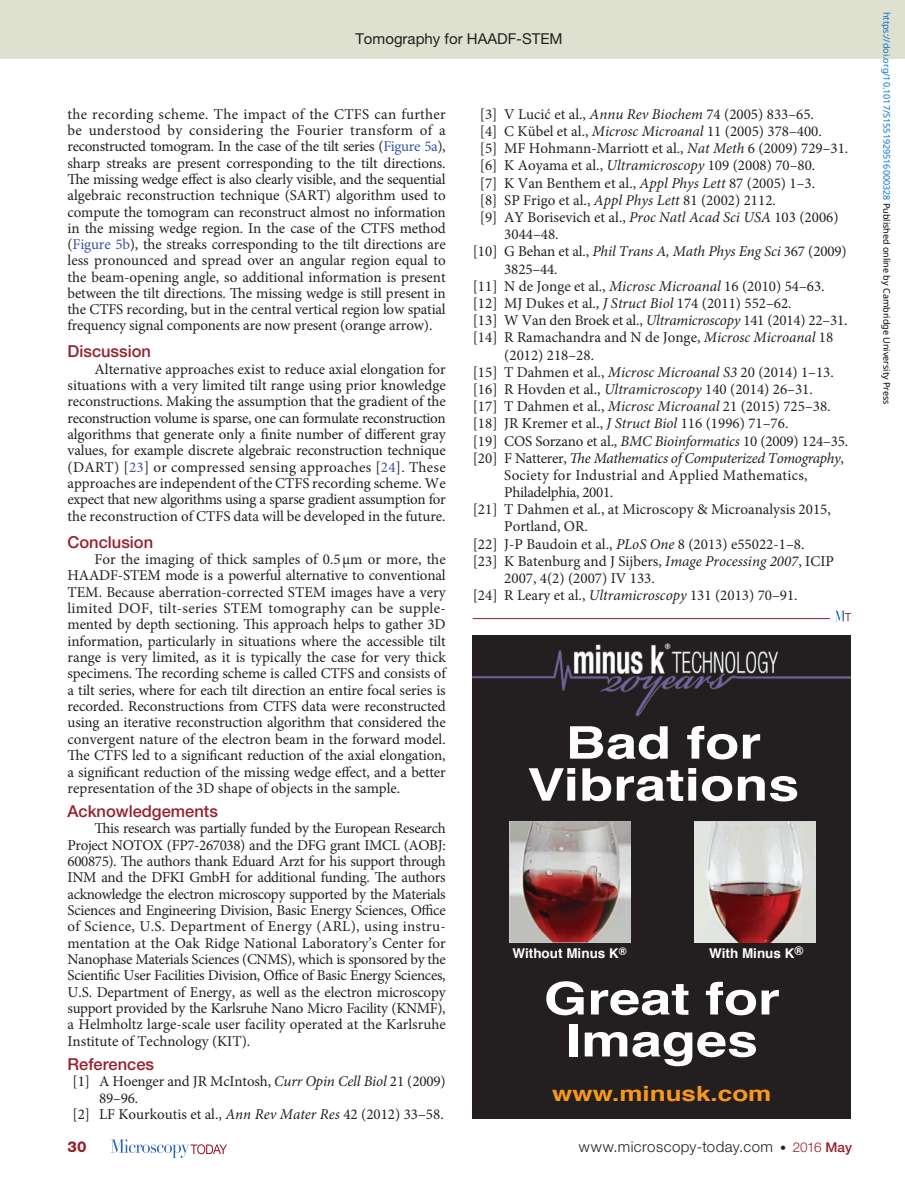
<style>
.page{position:relative;width:905px;height:1188px;background:#fff}
.page>*{position:absolute;margin:0;border:0;box-sizing:border-box;transform-origin:0 0}
.t1{font:700 45px/42px "Helvetica";color:#fff;text-align:center;scale:1.24 1}
.t2{font:700 21px "Helvetica";color:#f7981d;scale:1.24 1}
.pSec1ttl{font:500 16.5px "Helvetica Neue LT Std";color:#98212a}
.pAckTitle{font:500 16.5px "Helvetica Neue LT Std";color:#98212a}
.pRefTitle{font:500 16.5px "Helvetica Neue LT Std";color:#98212a}
.pFirstpara{font:15px/16.4px "Minion Pro";color:#231f20;text-align:justify}
.pReference1{font:15px/17.2px "Minion Pro";color:#231f20}
.pPara{font:15px/16.2px "Minion Pro";letter-spacing:-.01em;color:#231f20;text-align:justify}
.pAckpara{font:15px/16.4px "Minion Pro";color:#231f20;text-align:justify}
.pReference1-2{font:15px/17.2px "Minion Pro";letter-spacing:.02em;color:#231f20}
.pReference1Last{font:15px "Minion Pro";color:#231f20}
.t3{font:300 15px "Helvetica Neue LT Std";letter-spacing:.03em;color:#231f20}
.t4{font:15px "Helvetica Neue LT Std";color:#231f20}
.t5{font:800 15px "Helvetica Neue LT Std";color:#98212a}
.t6{font:700 13.5px "Helvetica";color:#fff}
.t7{font:9px "Noto Sans";color:#0172cf}
.s1{color:#3a53a3}
.s2{font-style:italic}
.s3{font-size:12px}
.s4{font-size:13.5px;color:#98212a}
.s5{font-weight:500;font-size:13.5px;color:#98212a}
.s6{color:#000}
</style>
<div class="page">
<div style="left:0;top:0;width:904px;height:58px;background:#dfe1d0"></div>
<svg style="left:111px;top:1139px;width:116px;height:19px"></svg>
<hr style="left:472px;top:618px;width:358px;height:1px;background:#98212a">
<svg style="left:836px;top:611px;width:14px;height:10px"></svg>
<div style="left:472px;top:636px;width:378px;height:483px;background:#231f20"></div>
<img style="left:509px;top:822px;width:122px;height:121px">
<img style="left:694px;top:822px;width:121px;height:121px">
<img style="left:472px;top:643px;width:378px;height:74px">
<p class="t4" style="left:355px;top:30px;width:209px">Tomography for HAADF-STEM</p>
<p class="pPara" style="left:68px;top:106px;width:380px">the recording scheme. The impact of the CTFS can further be understood by considering the Fourier transform of a reconstructed tomogram. In the case of the tilt series (<span class="s1">Figure 5a</span>), sharp streaks are present corresponding to the tilt directions.<br>The missing wedge effect is also clearly visible, and the sequential algebraic reconstruction technique (SART) algorithm used to compute the tomogram can reconstruct almost no information in the missing wedge region. In the case of the CTFS method (<span class="s1">Figure 5b</span>), the streaks corresponding to the tilt directions are less pronounced and spread over an angular region equal to the beam-opening angle, so additional information is present between the tilt directions. The missing wedge is still present in the CTFS recording, but in the central vertical region low spatial frequency signal components are now present (orange arrow).</p>
<p class="pSec1ttl" style="left:68px;top:342px;width:85px">Discussion</p>
<p class="pFirstpara" style="left:68px;top:361px;width:380px;text-indent:27px">Alternative approaches exist to reduce axial elongation for situations with a very limited tilt range using prior knowledge reconstructions. Making the assumption that the gradient of the reconstruction volume is sparse, one can formulate reconstruction algorithms that generate only a finite number of different gray values, for example discrete algebraic reconstruction technique (DART) [<span class="s1">23</span>] or compressed sensing approaches [<span class="s1">24</span>]. These approaches are independent of the CTFS recording scheme. We expect that new algorithms using a sparse gradient assumption for the reconstruction of CTFS data will be developed in the future.</p>
<p class="pSec1ttl" style="left:68px;top:532px;width:87px">Conclusion</p>
<p class="pFirstpara" style="left:68px;top:551px;width:380px;text-indent:27px">For the imaging of thick samples of 0.5µm or more, the HAADF-STEM mode is a powerful alternative to conventional TEM. Because aberration-corrected STEM images have a very limited DOF, tilt-series STEM tomography can be supple&shy;mented by depth sectioning. This approach helps to gather 3D information, particularly in situations where the accessible tilt range is very limited, as it is typically the case for very thick specimens. The recording scheme is called CTFS and consists of a tilt series, where for each tilt direction an entire focal series is recorded. Reconstructions from CTFS data were reconstructed using an iterative reconstruction algorithm that considered the convergent nature of the electron beam in the forward model.<br>The CTFS led to a significant reduction of the axial elongation, a significant reduction of the missing wedge effect, and a better representation of the 3D shape of objects in the sample.</p>
<p class="pAckTitle" style="left:68px;top:801px;width:152px">Acknowledgements</p>
<p class="pAckpara" style="left:68px;top:820px;width:380px;text-indent:27px">This research was partially funded by the European Research Project NOTOX (FP7-267038) and the DFG grant IMCL (AOBJ:<br>600875). The authors thank Eduard Arzt for his support through INM and the DFKI GmbH for additional funding. The authors acknowledge the electron microscopy supported by the Materials Sciences and Engineering Division, Basic Energy Sciences, Office of Science, U.S. Department of Energy (ARL), using instru&shy;mentation at the Oak Ridge National Laboratory’s Center for Nanophase Materials Sciences (CNMS), which is sponsored by the Scientific User Facilities Division, Office of Basic Energy Sciences, U.S. Department of Energy, as well as the electron microscopy support provided by the Karlsruhe Nano Micro Facility (KNMF), a Helmholtz large-scale user facility operated at the Karlsruhe Institute of Technology (KIT).</p>
<p class="pRefTitle" style="left:68px;top:1054px;width:88px">References</p>
<p class="pReference1" style="left:99px;top:1073px;width:348px;line-height:16.5px;text-indent:-27px">[1] A Hoenger and JR McIntosh, <span class="s2">Curr Opin Cell Biol</span> 21 (2009)<br>89–96.</p>
<p class="pReference1" style="left:72px;top:1106px;width:373px">[2] LF Kourkoutis et al., <span class="s2">Ann Rev Mater Res</span> 42 (2012) 33–58.</p>
<p class="pReference1" style="left:480px;top:106px;width:335px">[3] V Lucić et al., <span class="s2">Annu Rev Biochem</span> 74 (2005) 833–65.</p>
<p class="pReference1" style="left:480px;top:123px;width:343px">[4] C Kübel et al., <span class="s2">Microsc Microanal</span> 11 (2005) 378–400.</p>
<p class="pReference1" style="left:480px;top:140px;width:370px">[5] MF Hohmann-Marriott et al., <span class="s2">Nat Meth</span> 6 (2009) 729–31.</p>
<p class="pReference1" style="left:480px;top:157px;width:337px">[6] K Aoyama et al., <span class="s2">Ultramicroscopy</span> 109 (2008) 70–80.</p>
<p class="pReference1" style="left:480px;top:174px;width:337px">[7] K Van Benthem et al., <span class="s2">Appl Phys Lett</span> 87 (2005) 1–3.</p>
<p class="pReference1" style="left:480px;top:192px;width:297px">[8] SP Frigo et al., <span class="s2">Appl Phys Lett</span> 81 (2002) 2112.</p>
<p class="pReference1" style="left:504px;top:209px;width:336px;text-indent:-24px">[9] AY Borisevich et al., <span class="s2">Proc Natl Acad Sci USA</span> 103 (2006)<br>3044–48.</p>
<p class="pReference1" style="left:504px;top:243px;width:344px;text-indent:-32px">[10] G Behan et al., <span class="s2">Phil Trans A, Math Phys Eng Sci</span> 367 (2009)<br>3825–44.</p>
<p class="pReference1" style="left:472px;top:277px;width:353px">[11] N de Jonge et al., <span class="s2">Microsc Microanal</span> 16 (2010) 54–63.</p>
<p class="pReference1" style="left:472px;top:295px;width:320px">[12] MJ Dukes et al., <span class="s2">J Struct Biol</span> 174 (2011) 552–62.</p>
<p class="pReference1" style="left:472px;top:312px;width:376px">[13] W Van den Broek et al., <span class="s2">Ultramicroscopy</span> 141 (2014) 22–31.</p>
<p class="pReference1" style="left:504px;top:329px;width:330px;text-indent:-32px">[14] R Ramachandra and N de Jonge, <span class="s2">Microsc Microanal</span> 18 (2012) 218–28.</p>
<p class="pReference1" style="left:472px;top:363px;width:362px">[15] T Dahmen et al., <span class="s2">Microsc Microanal S3</span> 20 (2014) 1–13.</p>
<p class="pReference1" style="left:472px;top:381px;width:341px">[16] R Hovden et al., <span class="s2">Ultramicroscopy</span> 140 (2014) 26–31.</p>
<p class="pReference1" style="left:472px;top:398px;width:359px">[17] T Dahmen et al., <span class="s2">Microsc Microanal</span> 21 (2015) 725–38.</p>
<p class="pReference1" style="left:472px;top:415px;width:317px">[18] JR Kremer et al., <span class="s2">J Struct Biol</span> 116 (1996) 71–76.</p>
<p class="pReference1" style="left:472px;top:432px;width:377px">[19] COS Sorzano et al., <span class="s2">BMC Bioinformatics</span> 10 (2009) 124–35.</p>
<p class="pReference1-2" style="left:504px;top:449px;width:341px;text-indent:-32px">[20] F Natterer, <span class="s2">The Mathematics of Computerized Tomography</span>,<br>Society for Industrial and Applied Mathematics,<br>Philadelphia, 2001.</p>
<p class="pReference1" style="left:504px;top:501px;width:328px;text-indent:-32px">[21] T Dahmen et al., at Microscopy &amp; Microanalysis 2015,<br>Portland, OR.</p>
<p class="pReference1" style="left:472px;top:535px;width:333px">[22] J-P Baudoin et al., <span class="s2">PLoS One</span> 8 (2013) e55022-1–8.</p>
<p class="pReference1" style="left:504px;top:553px;width:331px;text-indent:-32px">[23] K Batenburg and J Sijbers, <span class="s2">Image Processing 2007</span>, ICIP<br>2007, 4(2) (2007) IV 133.</p>
<p class="pReference1Last" style="left:472px;top:585px;width:326px">[24] R Leary et al., <span class="s2">Ultramicroscopy</span> 131 (2013) 70–91.</p>
<p class="t1" style="left:527px;top:722px;width:221px">Bad for<br>Vibrations</p>
<p class="t6" style="left:512px;top:943px;width:116px">Without Minus K<sup>®</sup></p>
<p class="t6" style="left:709px;top:943px;width:96px">With Minus K<sup>®</sup></p>
<p class="t1" style="left:544px;top:978px;width:192px">Great for<br>Images</p>
<p class="t2" style="left:552px;top:1076px;width:178px">www.minusk.com</p>
<p class="t5" style="left:68px;top:1138px;width:21px">30</p>
<p class="t3" style="left:578px;top:1137px;width:275px">www.microscopy-today.com <span class="s3">•</span> <span class="s4">2016</span> <span class="s5">May</span></p>
<p class="t7" style="left:893px;top:12px;width:394px;rotate:90deg">https://doi.org/10.1017/S1551929516000328 <span class="s6">Published online by Cambridge University Press</span></p>
</div>
